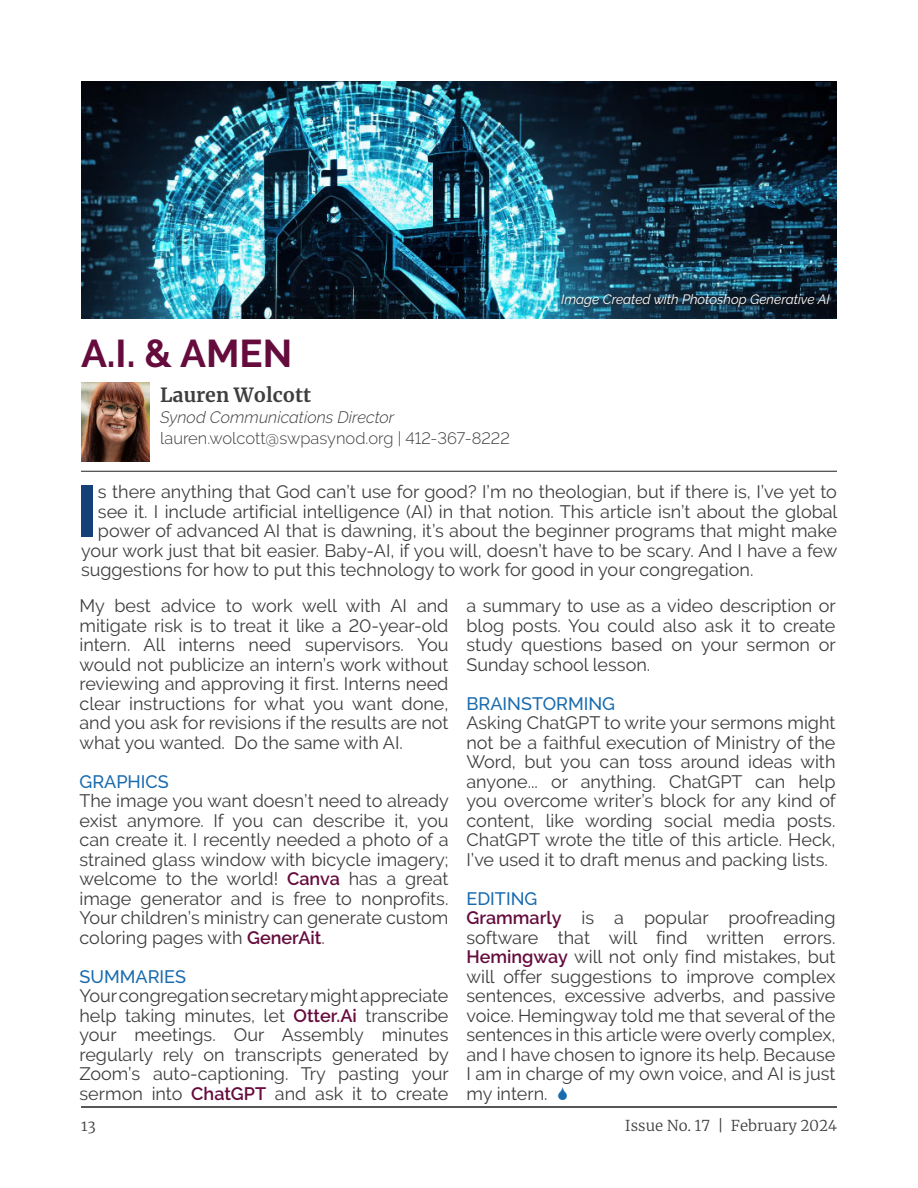
<style>
.page{position:relative;width:918px;height:1188px;background:#fff}
.page>*{position:absolute;margin:0;border:0;box-sizing:border-box;transform-origin:0 0}
.Body_Copy{font:800 72.9px "Raleway";color:#144178}
.Paragraph_Style_1{font:700 38.7px "Raleway";color:#650c3d}
.Body_Copy-2{font:700 19.5px "Merriweather";color:#3e3e3f}
.Body_Copy-3{font:18px/19.5px "Raleway";color:#3e3e3f;text-align:justify}
.Body_Copy-4{font:500 18px "Raleway";color:#196bae}
.Body_Copy-5{font:300 16.5px "Raleway";color:#3e3e3f}
.Body_Copy-6{font:italic 300 16.5px "Raleway";color:#3e3e3f}
.t1{font:300 15px "Merriweather";color:#3e3e3f}
.Body_Copy-7{font:italic 13.5px "Raleway";color:#fff}
.s1{font-weight:600;color:#650c3d}
</style>
<div class="page">
<hr style="left:81px;top:1106px;width:756px;height:2px;background:#231f20">
<img style="left:81px;top:383px;width:68px;height:78px">
<img style="left:81px;top:81px;width:756px;height:238px">
<hr style="left:81px;top:471px;width:756px;height:1px;background:#231f20">
<svg style="left:560px;top:293px;width:274px;height:18px;background:#153346"></svg>
<p class="Paragraph_Style_1" style="left:81px;top:331px;width:213px">A.I. &amp; AMEN</p>
<p class="Body_Copy-2" style="left:160px;top:381px;width:152px">Lauren Wolcott</p>
<p class="Body_Copy-6" style="left:160px;top:408px;width:236px">Synod Communications Director</p>
<p class="Body_Copy-5" style="left:160px;top:429px;width:351px">lauren.wolcott@swpasynod.org | 412-367-8222</p>
<p class="Body_Copy-7" style="left:561px;top:292px;width:270px">Image Created with Photoshop Generative AI</p>
<p class="Body_Copy" style="left:76px;top:470px;width:23px">I</p>
<p class="Body_Copy-3" style="left:98px;top:482px;width:741px">s there anything that God can’t use for good? I’m no theologian, but if there is, I’ve yet to</p>
<p class="Body_Copy-3" style="left:98px;top:502px;width:741px">see it. I include artificial intelligence (AI) in that notion. This article isn’t about the global</p>
<p class="Body_Copy-3" style="left:98px;top:521px;width:741px">power of advanced AI that is dawning, it’s about the beginner programs that might make</p>
<p class="Body_Copy-3" style="left:81px;top:541px;width:758px">your work just that bit easier. Baby-AI, if you will, doesn’t have to be scary. And I have a few</p>
<p class="Body_Copy-3" style="left:81px;top:560px;width:674px">suggestions for how to put this technology to work for good in your congregation.</p>
<p class="Body_Copy-3" style="left:80px;top:596px;width:371px">My best advice to work well with AI and mitigate risk is to treat it like a 20-year-old intern. All interns need supervisors. You would not publicize an intern’s work without reviewing and approving it first. Interns need clear instructions for what you want done, and you ask for revisions if the results are not what you wanted. Do the same with AI.</p>
<p class="Body_Copy-4" style="left:80px;top:771px;width:91px">GRAPHICS</p>
<p class="Body_Copy-3" style="left:80px;top:791px;width:371px">The image you want doesn’t need to already exist anymore. If you can describe it, you can create it. I recently needed a photo of a strained glass window with bicycle imagery; welcome to the world! <span class="s1">Canva</span> has a great image generator and is free to nonprofits.<br>Your children’s ministry can generate custom coloring pages with <span class="s1">GenerAit</span>.</p>
<p class="Body_Copy-4" style="left:80px;top:966px;width:108px">SUMMARIES</p>
<p class="Body_Copy-3" style="left:80px;top:986px;width:371px">Your congregation secretary might appreciate help taking minutes, let <span class="s1">Otter.Ai</span> transcribe your meetings. Our Assembly minutes regularly rely on transcripts generated by Zoom’s auto-captioning. Try pasting your sermon into <span class="s1">ChatGPT</span> and ask it to create</p>
<p class="Body_Copy-3" style="left:466px;top:596px;width:371px">a summary to use as a video description or blog posts. You could also ask it to create study questions based on your sermon or Sunday school lesson.</p>
<p class="Body_Copy-4" style="left:466px;top:693px;width:150px">BRAINSTORMING</p>
<p class="Body_Copy-3" style="left:466px;top:713px;width:371px">Asking ChatGPT to write your sermons might not be a faithful execution of Ministry of the Word, but you can toss around ideas with anyone... or anything. ChatGPT can help you overcome writer’s block for any kind of content, like wording social media posts.<br>ChatGPT wrote the title of this article. Heck, I’ve used it to draft menus and packing lists.</p>
<p class="Body_Copy-4" style="left:466px;top:888px;width:72px">EDITING</p>
<p class="Body_Copy-3" style="left:466px;top:908px;width:371px"><span class="s1">Grammarly</span> is a popular proofreading software that will find written errors.<br><span class="s1">Hemingway</span> will not only find mistakes, but will offer suggestions to improve complex sentences, excessive adverbs, and passive voice. Hemingway told me that several of the sentences in this article were overly complex, and I have chosen to ignore its help. Because I am in charge of my own voice, and AI is just my intern.</p>
<p class="t1" style="left:81px;top:1115px;width:16px">13</p>
<p class="t1" style="left:625px;top:1115px;width:214px">Issue No. 17 | February 2024</p>
</div>
